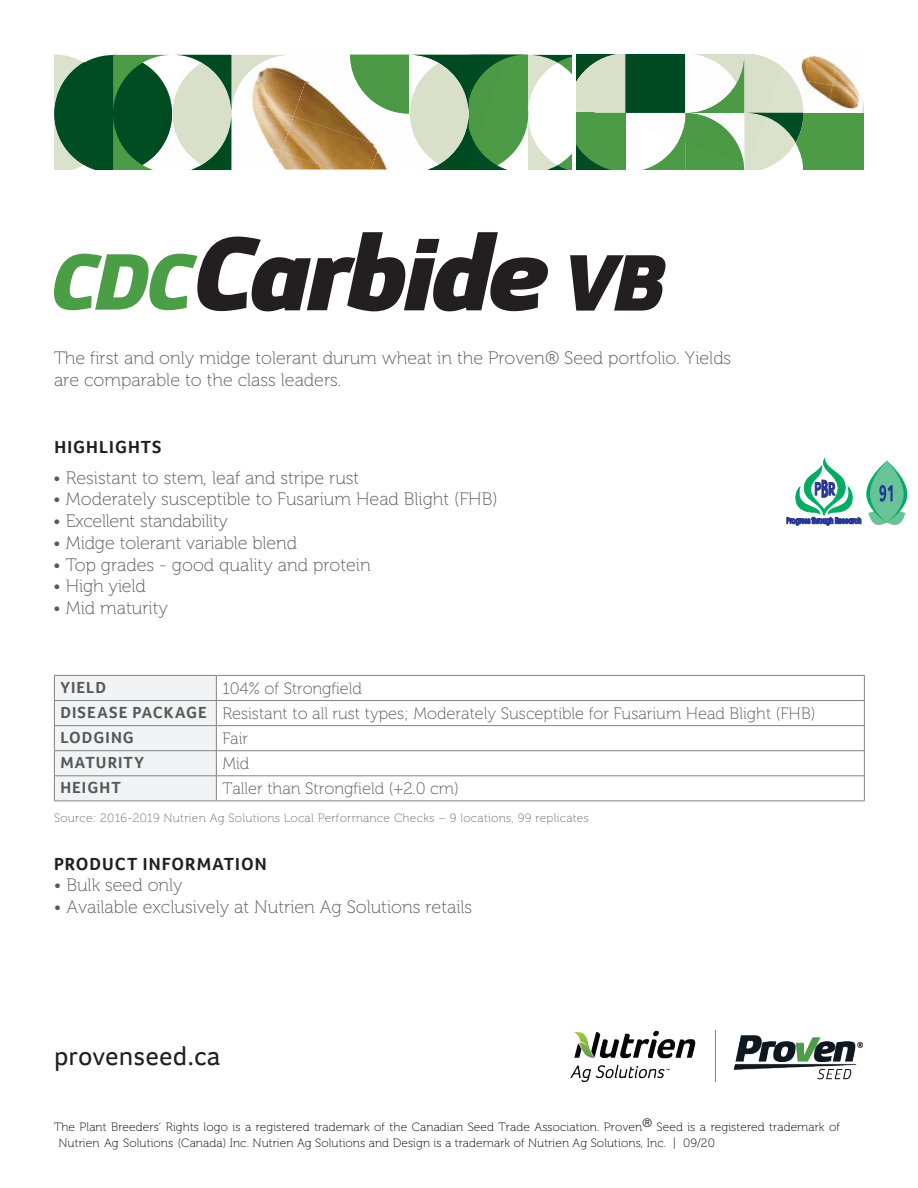
<style>
.page{position:relative;width:918px;height:1188px;background:#fff}
.page>*{position:absolute;margin:0;border:0;box-sizing:border-box;transform-origin:0 0}
.t1{font:27px "Foco";letter-spacing:.01em;color:#231f20}
.t2{font:18px/21.9px "Museo 100";color:#57585a}
.t3{font:700 18px "Foco";letter-spacing:.06em;color:#231f20}
.t4{font:16.5px/25.2px "Museo 100";color:#57585a}
.t5{font:700 16.5px "Foco";letter-spacing:.065em;color:#57585a}
.t6{font:12px/16px "Museo 100";letter-spacing:.01em;color:#000}
.t7{font:12px "Museo 100";letter-spacing:.025em;color:#6c6d70}
.s1{font-family:"Foco";font-weight:700}
</style>
<div class="page">
<hr style="left:216px;top:675px;width:649px;height:1px;background:#808285">
<hr style="left:216px;top:700px;width:649px;height:1px;background:#808285">
<hr style="left:216px;top:725px;width:649px;height:1px;background:#808285">
<hr style="left:216px;top:750px;width:649px;height:1px;background:#808285">
<hr style="left:216px;top:775px;width:649px;height:1px;background:#808285">
<div style="left:54px;top:675px;width:163px;height:126px;background:#f2f3f4"></div>
<svg style="left:864px;top:676px;width:1px;height:125px"></svg>
<hr style="left:54px;top:801px;width:162px;height:1px;background:#808285">
<hr style="left:216px;top:801px;width:649px;height:1px;background:#808285">
<hr style="left:54px;top:700px;width:162px;height:1px;background:#808285">
<hr style="left:54px;top:725px;width:162px;height:1px;background:#808285">
<hr style="left:54px;top:750px;width:162px;height:1px;background:#808285">
<hr style="left:54px;top:775px;width:162px;height:1px;background:#808285">
<svg style="left:570px;top:255px;width:96px;height:56px"></svg>
<svg style="left:54px;top:232px;width:494px;height:79px"></svg>
<img style="left:291px;top:146px;width:59px;height:24px">
<img style="left:291px;top:117px;width:3px;height:35px">
<img style="left:294px;top:91px;width:56px;height:55px">
<img style="left:291px;top:91px;width:15px;height:26px">
<img style="left:334px;top:91px;width:16px;height:26px">
<img style="left:291px;top:72px;width:28px;height:19px">
<svg style="left:54px;top:54px;width:237px;height:116px"></svg>
<img style="left:187px;top:55px;width:74px;height:59px">
<img style="left:258px;top:55px;width:33px;height:10px">
<img style="left:804px;top:58px;width:1px;height:20px">
<img style="left:805px;top:56px;width:27px;height:25px">
<img style="left:832px;top:63px;width:23px;height:22px">
<img style="left:806px;top:81px;width:26px;height:17px">
<img style="left:827px;top:85px;width:31px;height:24px">
<img style="left:855px;top:90px;width:5px;height:19px">
<svg style="left:862px;top:100px;width:2px;height:13px"></svg>
<div style="left:803px;top:113px;width:61px;height:57px;background:#4d9b46"></div>
<svg style="left:350px;top:54px;width:454px;height:116px"></svg>
<img style="left:576px;top:54px;width:82px;height:59px">
<img style="left:624px;top:109px;width:34px;height:4px">
<img style="left:679px;top:117px;width:6px;height:26px">
<img style="left:685px;top:54px;width:59px;height:109px">
<img style="left:745px;top:54px;width:37px;height:77px">
<img style="left:745px;top:125px;width:15px;height:40px">
<img style="left:745px;top:113px;width:21px;height:3px">
<div style="left:658px;top:54px;width:27px;height:59px;background:#004a21"></div>
<img style="left:596px;top:113px;width:30px;height:10px">
<img style="left:571px;top:1031px;width:291px;height:51px">
<svg style="left:787px;top:458px;width:120px;height:68px"></svg>
<p class="t2" style="left:54px;top:347px;width:679px">The first and only midge tolerant durum wheat in the Proven® Seed portfolio. Yields are comparable to the class leaders.</p>
<p class="t3" style="left:55px;top:435px;width:108px">HIGHLIGHTS</p>
<p class="t2" style="left:53px;top:467px;width:308px">• Resistant to stem, leaf and stripe rust</p>
<p class="t2" style="left:53px;top:489px;width:446px">• Moderately susceptible to Fusarium Head Blight (FHB)</p>
<p class="t2" style="left:53px;top:510px;width:177px">• Excellent standability</p>
<p class="t2" style="left:53px;top:532px;width:245px">• Midge tolerant variable blend</p>
<p class="t2" style="left:53px;top:554px;width:319px">• Top grades - good quality and protein</p>
<p class="t2" style="left:53px;top:576px;width:94px">• High yield</p>
<p class="t2" style="left:53px;top:597px;width:116px">• Mid maturity</p>
<p class="t5" style="left:60px;top:677px;width:47px">YIELD</p>
<p class="t4" style="left:60px;top:676px;width:757px;text-indent:162px">104% of Strongfield<br><span class="s1">DISEASE PACKAGE</span> Resistant to all rust types; Moderately Susceptible for Fusarium Head Blight (FHB)</p>
<p class="t5" style="left:60px;top:727px;width:75px">LODGING</p>
<p class="t4" style="left:222px;top:726px;width:27px">Fair</p>
<p class="t5" style="left:60px;top:752px;width:85px">MATURITY</p>
<p class="t4" style="left:222px;top:751px;width:29px">Mid</p>
<p class="t5" style="left:60px;top:777px;width:62px">HEIGHT</p>
<p class="t4" style="left:222px;top:776px;width:238px">Taller than Strongfield (+2.0 cm)</p>
<p class="t7" style="left:54px;top:812px;width:536px">Source: 2016-2019 Nutrien Ag Solutions Local Performance Checks – 9 locations, 99 replicates</p>
<p class="t3" style="left:54px;top:852px;width:214px">PRODUCT INFORMATION</p>
<p class="t2" style="left:54px;top:874px;width:131px">• Bulk seed only</p>
<p class="t2" style="left:54px;top:896px;width:420px">• Available exclusively at Nutrien Ag Solutions retails</p>
<h1 class="t1" style="left:54px;top:1038px;width:168px">provenseed.ca</h1>
<p class="t6" style="left:58px;top:1119px;width:783px;text-indent:-4px">The Plant Breeders’ Rights logo is a registered trademark of the Canadian Seed Trade Association. Proven<sup>®</sup> Seed is a registered trademark of<br>Nutrien Ag Solutions (Canada) Inc. Nutrien Ag Solutions and Design is a trademark of Nutrien Ag Solutions, Inc. | 09/20</p>
</div>
